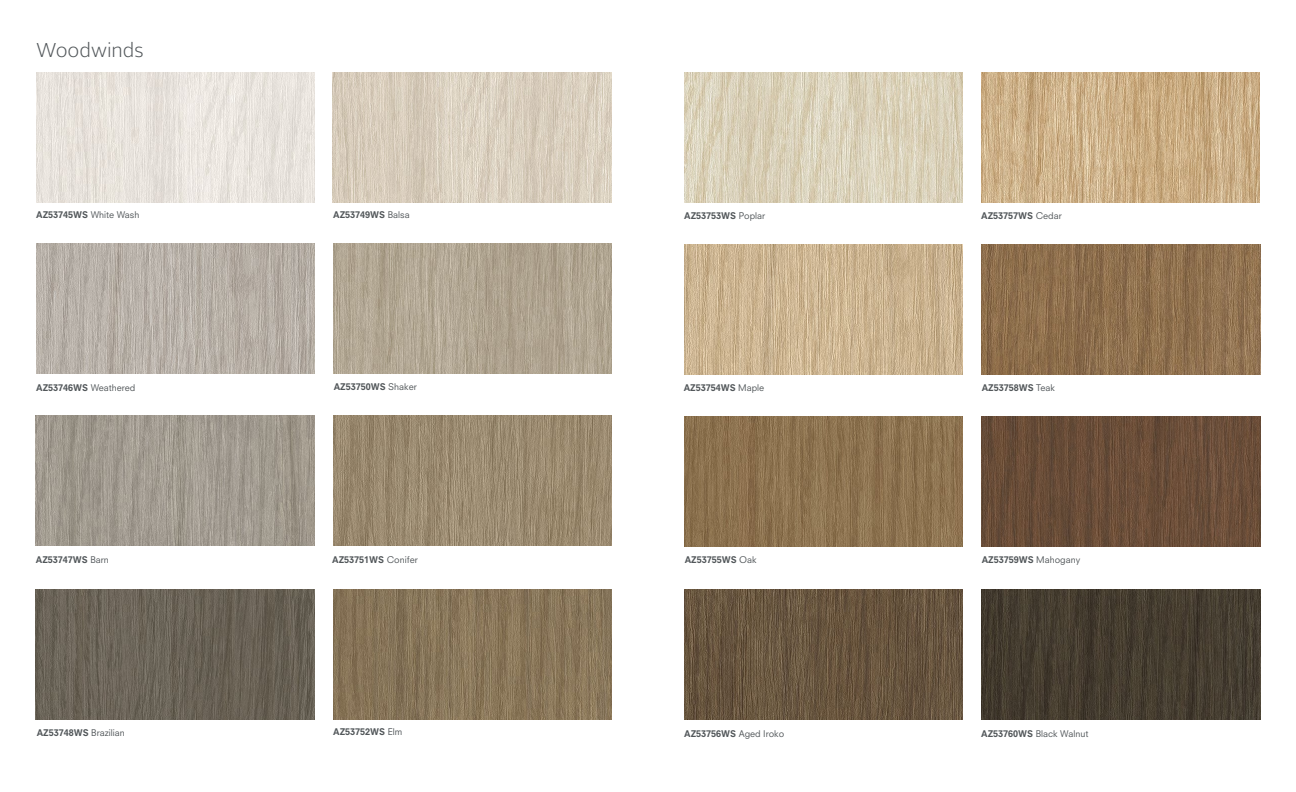
<style>
.page{position:relative;width:1296px;height:792px;background:#fff}
.page>*{position:absolute;margin:0;border:0;box-sizing:border-box;transform-origin:0 0}
.t1{font:300 20px "Alright Sans";color:#52575a}
.t2{font:800 9px "Neuzeit SLT Std";color:#52575a}
.t3{font:9px "Neuzeit SLT Std";color:#52575a}
.s1{font-weight:400}
.s2{font-weight:800}
</style>
<div class="page">
<img style="left:36px;top:72px;width:279px;height:130px">
<img style="left:684px;top:72px;width:279px;height:130px">
<img style="left:36px;top:244px;width:279px;height:130px">
<img style="left:684px;top:245px;width:279px;height:130px">
<img style="left:36px;top:416px;width:278px;height:130px">
<img style="left:684px;top:417px;width:279px;height:130px">
<img style="left:36px;top:589px;width:278px;height:130px">
<img style="left:684px;top:589px;width:279px;height:130px">
<img style="left:333px;top:589px;width:279px;height:130px">
<img style="left:982px;top:589px;width:278px;height:130px">
<img style="left:333px;top:416px;width:279px;height:130px">
<img style="left:982px;top:417px;width:278px;height:130px">
<img style="left:333px;top:244px;width:279px;height:130px">
<img style="left:982px;top:245px;width:278px;height:130px">
<img style="left:333px;top:73px;width:278px;height:129px">
<img style="left:981px;top:72px;width:279px;height:130px">
<h1 class="t1" style="left:36px;top:36px;width:109px">Woodwinds</h1>
<p class="t2" style="left:36px;top:209px;width:105px">AZ53745WS <span class="s1">White Wash</span></p>
<p class="t2" style="left:333px;top:210px;width:78px">AZ53749WS <span class="s1">Balsa</span></p>
<p class="t2" style="left:36px;top:382px;width:101px">AZ53746WS <span class="s1">Weathered</span></p>
<p class="t2" style="left:334px;top:381px;width:85px">AZ53750WS <span class="s1">Shaker</span></p>
<p class="t2" style="left:684px;top:210px;width:83px">AZ53753WS <span class="s1">Poplar</span></p>
<p class="t2" style="left:981px;top:210px;width:82px">AZ53757WS <span class="s1">Cedar</span></p>
<p class="t2" style="left:684px;top:382px;width:82px">AZ53754WS <span class="s1">Maple</span></p>
<p class="t2" style="left:982px;top:382px;width:75px">AZ53758WS <span class="s1">Teak</span></p>
<p class="t2" style="left:36px;top:554px;width:75px">AZ53747WS <span class="s1">Barn</span></p>
<p class="t2" style="left:332px;top:554px;width:87px">AZ53751WS <span class="s1">Conifer</span></p>
<p class="t2" style="left:685px;top:554px;width:74px">AZ53755WS <span class="s1">Oak</span></p>
<p class="t2" style="left:982px;top:554px;width:100px">AZ53759WS <span class="s1">Mahogany</span></p>
<p class="t2" style="left:37px;top:727px;width:90px">AZ53748WS <span class="s1">Brazilian</span></p>
<p class="t2" style="left:333px;top:727px;width:71px">AZ53752WS <span class="s1">Elm</span></p>
<p class="t2" style="left:684px;top:728px;width:102px">AZ53756WS <span class="s1">Aged Iroko</span></p>
<p class="t3" style="left:981px;top:728px;width:109px"><span class="s2">AZ53760WS</span> Black Walnut</p>
</div>
